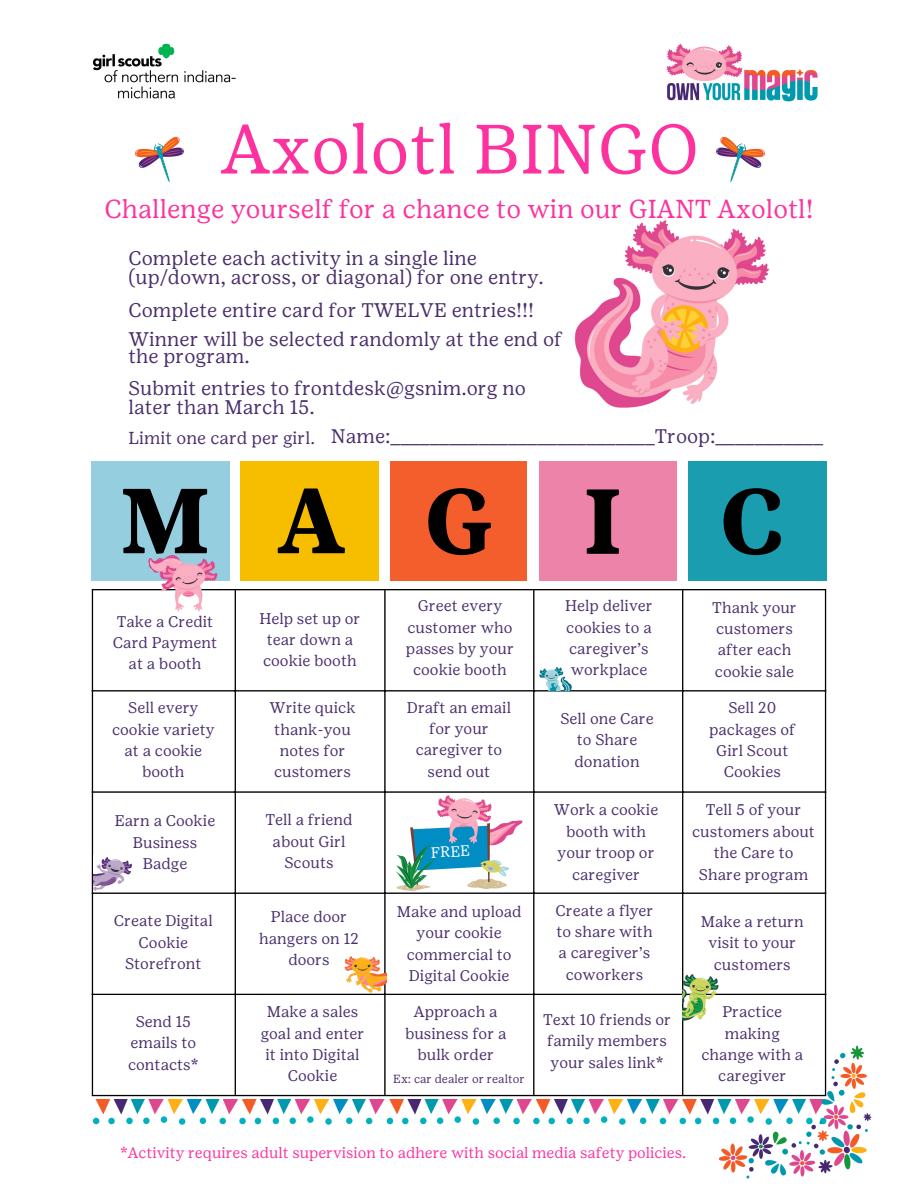
<style>
.page{position:relative;width:918px;height:1188px;background:#fff}
.page>*{position:absolute;margin:0;border:0;box-sizing:border-box;transform-origin:0 0}
.t1{font:700 91.95px "Girl Scout Text";color:#000}
.t2{font:69.6px "Girl Scout Text";color:#fd329e}
.t3{font:25.95px "Girl Scout Text";color:#fd329e}
.t4{font:19.65px/19.2px "Girl Scout Text";color:#4a2f6c}
.t5{font:17.4px "Girl Scout Text";color:#4a2f6c}
.t6{font:15.45px/21.3px "Girl Scout Text";color:#4a2f6c;text-align:center}
.t7{font:15.15px "Girl Scout Text";color:#fd329e}
.t8{font:15px "Girl Scout Text";color:#fff}
.t9{font:11.85px "Girl Scout Text";color:#4a2f6c}
</style>
<div class="page">
<hr style="left:92px;top:590px;width:1px;height:505px;background:#000">
<hr style="left:235px;top:590px;width:1px;height:505px;background:#000">
<hr style="left:384px;top:590px;width:2px;height:505px;background:#000">
<hr style="left:533px;top:590px;width:1px;height:505px;background:#000">
<hr style="left:682px;top:590px;width:1px;height:505px;background:#000">
<hr style="left:825px;top:590px;width:1px;height:505px;background:#000">
<hr style="left:92px;top:589px;width:734px;height:1px;background:#000">
<hr style="left:92px;top:690px;width:734px;height:1px;background:#000">
<hr style="left:92px;top:791px;width:734px;height:2px;background:#000">
<hr style="left:92px;top:893px;width:734px;height:1px;background:#000">
<hr style="left:92px;top:994px;width:734px;height:1px;background:#000">
<hr style="left:92px;top:1095px;width:734px;height:1px;background:#000">
<img style="left:92px;top:43px;width:144px;height:56px">
<img style="left:666px;top:43px;width:152px;height:59px">
<img style="left:93px;top:1100px;width:533px;height:25px">
<img style="left:627px;top:944px;width:245px;height:235px">
<img style="left:574px;top:220px;width:195px;height:188px">
<div style="left:92px;top:461px;width:138px;height:119px;background:#95cedf"></div>
<div style="left:241px;top:461px;width:138px;height:119px;background:#f7be00"></div>
<div style="left:390px;top:461px;width:137px;height:119px;background:#f45d2c"></div>
<div style="left:540px;top:461px;width:137px;height:119px;background:#ee83aa"></div>
<div style="left:688px;top:461px;width:138px;height:119px;background:#1b9db0"></div>
<img style="left:396px;top:794px;width:127px;height:97px">
<img style="left:143px;top:555px;width:81px;height:57px">
<div style="left:154px;top:591px;width:16px;height:13px;background:#fff"></div>
<img style="left:716px;top:136px;width:49px;height:47px">
<img style="left:135px;top:136px;width:49px;height:47px">
<img style="left:683px;top:974px;width:37px;height:48px">
<img style="left:345px;top:956px;width:41px;height:38px">
<img style="left:540px;top:667px;width:32px;height:23px">
<img style="left:93px;top:857px;width:39px;height:34px">
<p class="t2" style="left:221px;top:108px;width:479px">Axolotl BINGO</p>
<p class="t3" style="left:104px;top:194px;width:711px">Challenge yourself for a chance to win our GIANT Axolotl!</p>
<p class="t4" style="left:128px;top:248px;width:417px">Complete each activity in a single line (up/down, across, or diagonal) for one entry.</p>
<p class="t4" style="left:128px;top:300px;width:407px">Complete entire card for TWELVE entries!!!</p>
<p class="t4" style="left:128px;top:331px;width:435px;line-height:16.8px">Winner will be selected randomly at the end of the program.</p>
<p class="t4" style="left:128px;top:378px;width:399px">Submit entries to frontdesk@gsnim.org no later than March 15.</p>
<p class="t5" style="left:128px;top:428px;width:188px">Limit one card per girl.</p>
<p class="t4" style="left:331px;top:426px;width:494px">Name:___________________________Troop:___________</p>
<p class="t1" style="left:119px;top:467px;width:94px">M</p>
<p class="t6" style="left:113px;top:611px;width:106px">Take a Credit<br>Card Payment at a booth</p>
<p class="t6" style="left:112px;top:697px;width:104px">Sell every cookie variety at a cookie booth</p>
<p class="t6" style="left:115px;top:810px;width:102px">Earn a Cookie<br>Business<br>Badge</p>
<p class="t6" style="left:114px;top:910px;width:100px">Create Digital<br>Cookie<br>Storefront</p>
<p class="t6" style="left:128px;top:1011px;width:72px">Send 15 emails to contacts*</p>
<p class="t1" style="left:278px;top:467px;width:68px">A</p>
<p class="t1" style="left:424px;top:467px;width:71px">G</p>
<p class="t1" style="left:583px;top:467px;width:42px">I</p>
<p class="t1" style="left:720px;top:467px;width:67px">C</p>
<p class="t6" style="left:259px;top:608px;width:103px;text-align:left">Help set up or tear down a cookie booth</p>
<p class="t6" style="left:270px;top:697px;width:88px">Write quick thank-you notes for customers</p>
<p class="t6" style="left:265px;top:809px;width:89px">Tell a friend about Girl<br>Scouts</p>
<p class="t6" style="left:259px;top:906px;width:101px">Place door hangers on 12 doors</p>
<p class="t6" style="left:261px;top:1001px;width:105px">Make a sales goal and enter it into Digital<br>Cookie</p>
<p class="t6" style="left:406px;top:595px;width:110px">Greet every customer who passes by your cookie booth</p>
<p class="t6" style="left:407px;top:696px;width:106px">Draft an email for your caregiver to send out</p>
<p class="t8" style="left:431px;top:844px;width:41px;rotate:-2deg">FREE</p>
<p class="t6" style="left:397px;top:901px;width:127px">Make and upload your cookie commercial to<br>Digital Cookie</p>
<p class="t6" style="left:405px;top:1001px;width:103px">Approach a business for a bulk order</p>
<p class="t9" style="left:393px;top:1072px;width:133px">Ex: car dealer or realtor</p>
<p class="t6" style="left:565px;top:595px;width:89px;text-align:left">Help deliver cookies to a caregiver’s workplace</p>
<p class="t6" style="left:560px;top:708px;width:95px">Sell one Care to Share donation</p>
<p class="t6" style="left:554px;top:799px;width:106px">Work a cookie booth with your troop or caregiver</p>
<p class="t6" style="left:556px;top:900px;width:100px">Create a flyer to share with a caregiver’s coworkers</p>
<p class="t6" style="left:543px;top:1009px;width:130px;text-align:left">Text 10 friends or family members your sales link*</p>
<p class="t6" style="left:712px;top:597px;width:86px;text-align:left">Thank your customers after each cookie sale</p>
<p class="t6" style="left:709px;top:697px;width:88px">Sell 20 packages of<br>Girl Scout<br>Cookies</p>
<p class="t6" style="left:692px;top:799px;width:124px">Tell 5 of your customers about the Care to<br>Share program</p>
<p class="t6" style="left:701px;top:911px;width:105px">Make a return visit to your customers</p>
<p class="t6" style="left:701px;top:1001px;width:103px">Practice making change with a caregiver</p>
<p class="t7" style="left:120px;top:1144px;width:568px">*Activity requires adult supervision to adhere with social media safety policies.</p>
</div>
